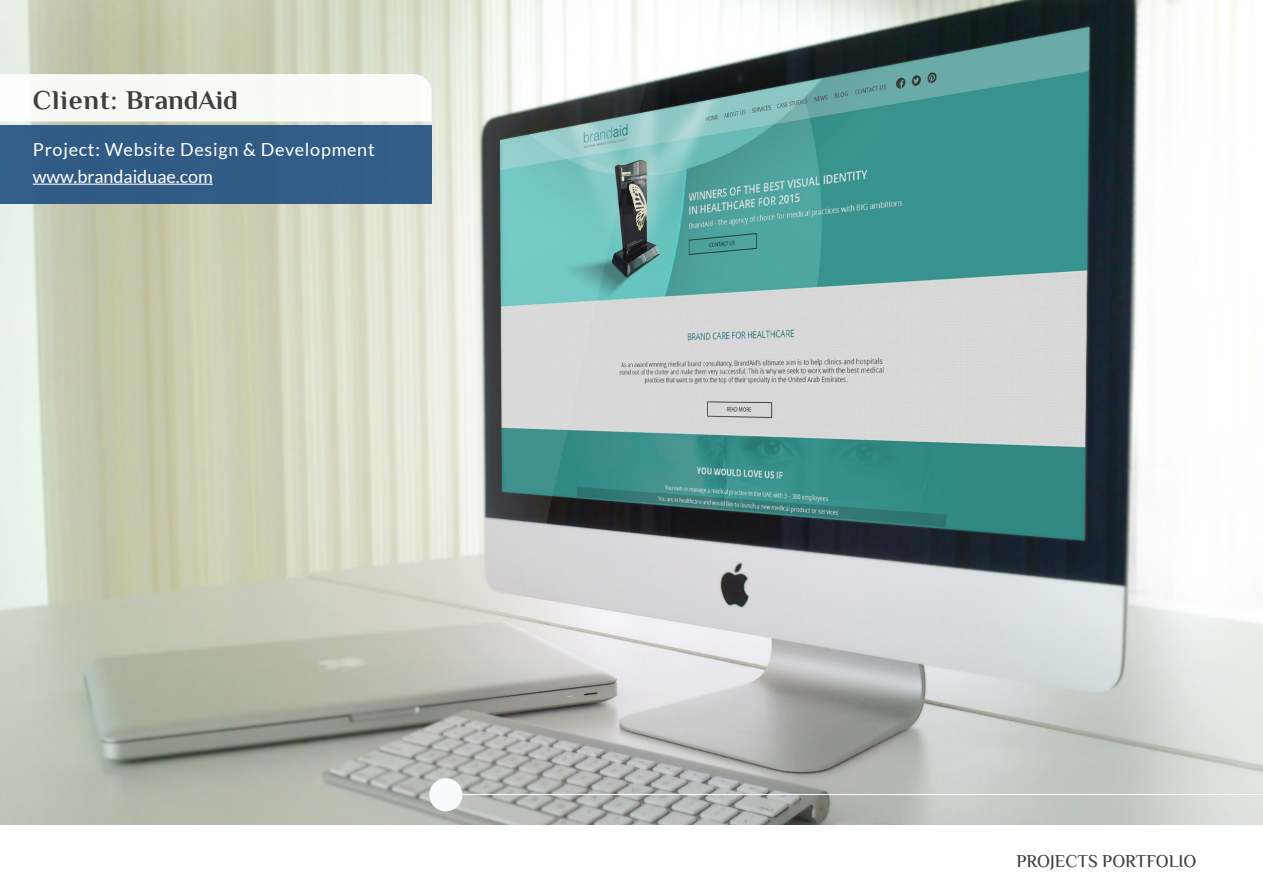
<style>
.page{position:relative;width:1263px;height:893px;background:#fff}
.page>*{position:absolute;margin:0;border:0;box-sizing:border-box;transform-origin:0 0}
.t1{font:700 27px "El Messiri";color:#3f3f3f}
.t2{font:18px "Lato";letter-spacing:.04em;color:#fff}
.t3{font:18px "Lato";color:#fff}
.t4{font:500 18px "El Messiri";color:#3f3f3f}
</style>
<div class="page">
<img style="left:0;top:0;width:1263px;height:824px">
<div style="left:0;top:125px;width:432px;height:79px;background:#315c86"></div>
<svg style="left:0;top:74px;width:432px;height:48px"></svg>
<hr style="left:446px;top:794px;width:817px;height:1px;background:#f6fbfb">
<div style="left:429px;top:778px;width:33px;height:33px;background:#f6fbfb;border-radius:50%"></div>
<hr style="left:33px;top:184px;width:180px;height:1px;background:#fff">
<p class="t1" style="left:33px;top:82px;width:206px">Client: BrandAid</p>
<p class="t2" style="left:33px;top:140px;width:343px">Project: Website Design &amp; Development</p>
<p class="t3" style="left:33px;top:166px;width:182px">www.brandaiduae.com</p>
<p class="t4" style="left:1016px;top:849px;width:182px">PROJECTS PORTFOLIO</p>
</div>
